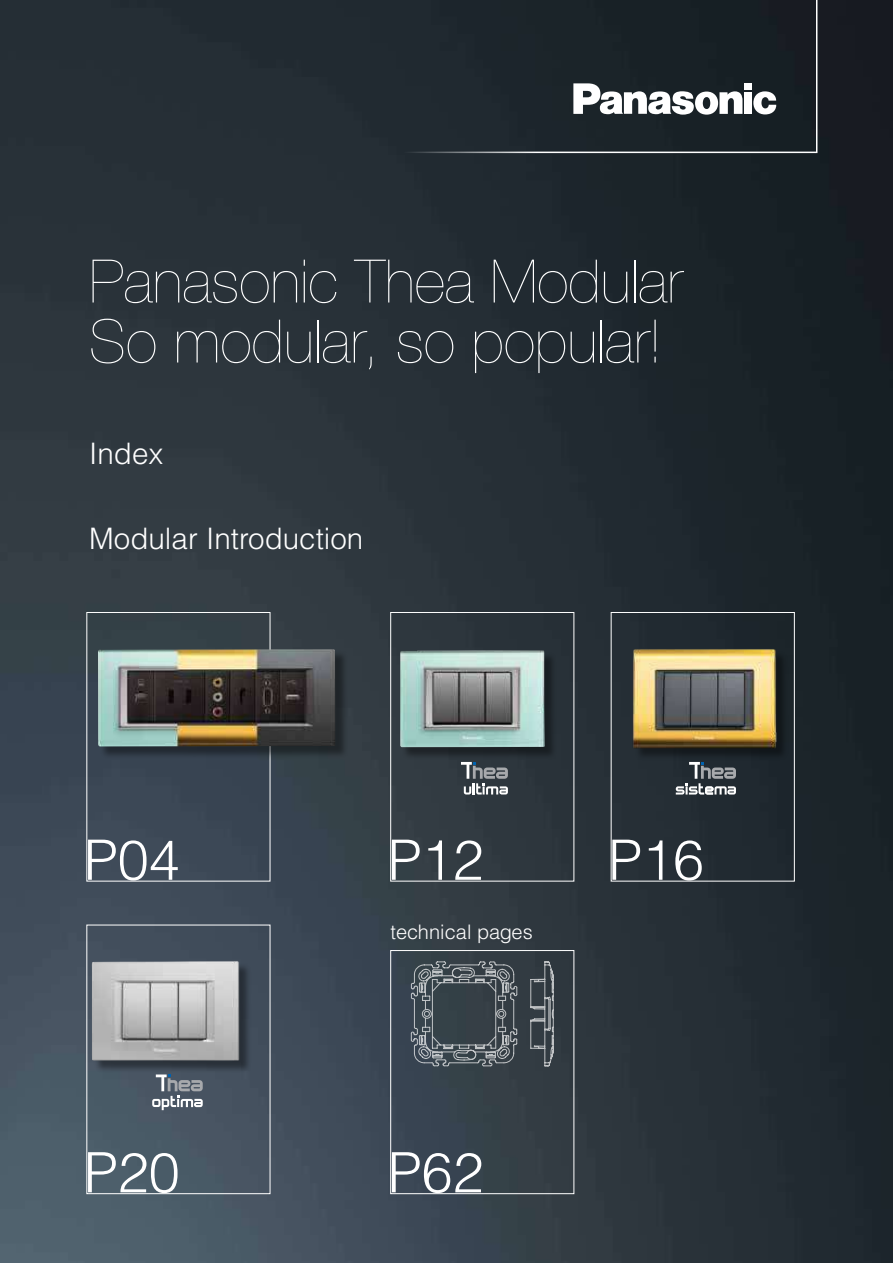
<style>
.page{position:relative;width:893px;height:1263px;background:#fff}
.page>*{position:absolute;margin:0;border:0;box-sizing:border-box;transform-origin:0 0}
.t1{font:200 60px/60px "Helvetica Neue";color:#fff}
.t2{font:55.8px "Helvetica Light Normal Tr";color:#fff}
.t3{font:29.55px "Helvetica Light Normal Tr";color:#fff}
.t4{font:20.1px "Helvetica Light Normal Tr";color:#fff}
</style>
<div class="page">
<img style="left:0;top:0;width:893px;height:1263px">
<div style="left:364px;top:0;width:453px;height:153px;background:#1b2429"></div>
<svg style="left:753px;top:91px;width:23px;height:23px"></svg>
<div style="left:744px;top:92px;width:8px;height:22px;background:#fff"></div>
<div style="left:744px;top:83px;width:8px;height:7px;background:#fff"></div>
<svg style="left:573px;top:83px;width:169px;height:32px"></svg>
<div style="left:391px;top:950px;width:183px;height:244px;border:1px solid #fff"></div>
<div style="left:402px;top:652px;width:155px;height:108px;background:#000;opacity:.4"></div>
<img style="left:400px;top:650px;width:145px;height:97px">
<div style="left:635px;top:651px;width:153px;height:109px;background:#1b2328"></div>
<img style="left:623px;top:645px;width:162px;height:108px">
<div style="left:93px;top:963px;width:159px;height:110px;background:#000;opacity:.4"></div>
<img style="left:91px;top:960px;width:150px;height:101px">
<div style="left:100px;top:651px;width:248px;height:108px;background:#000;opacity:.4"></div>
<img style="left:98px;top:649px;width:238px;height:97px">
<svg style="left:411px;top:961px;width:143px;height:105px;background:#4f585e"></svg>
<svg style="left:461px;top:762px;width:47px;height:32px;background:#6d7379"></svg>
<svg style="left:676px;top:762px;width:60px;height:32px;background:#60676c"></svg>
<svg style="left:152px;top:1074px;width:51px;height:36px;background:#78808a"></svg>
<p class="t1" style="left:89px;top:249px;width:595px">Panasonic Thea Modular<br>So modular, so popular!</p>
<p class="t3" style="left:89px;top:435px;width:76px">Index</p>
<p class="t3" style="left:89px;top:520px;width:276px">Modular Introduction</p>
<p class="t2" style="left:84px;top:825px;width:98px">P04</p>
<p class="t2" style="left:608px;top:825px;width:98px">P16</p>
<p class="t2" style="left:388px;top:825px;width:98px">P12</p>
<p class="t2" style="left:84px;top:1138px;width:98px">P20</p>
<p class="t4" style="left:391px;top:920px;width:144px">technical pages</p>
<p class="t2" style="left:388px;top:1138px;width:98px">P62</p>
</div>
